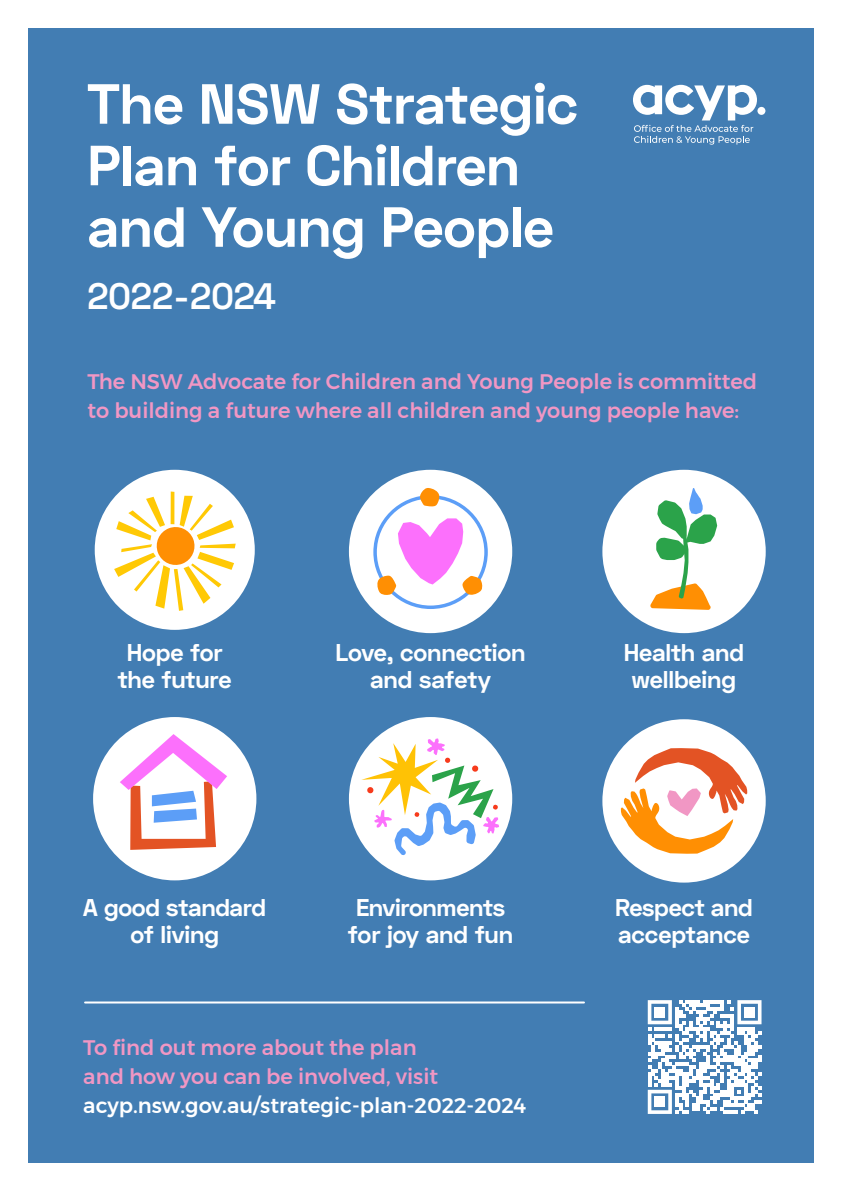
<style>
.page{position:relative;width:842px;height:1191px;background:#fff}
.page>*{position:absolute;margin:0;border:0;box-sizing:border-box;transform-origin:0 0}
.t1{font:700 56.4px/61.5px "Space Grotesk";color:#fff}
.t2{font:600 36.8px "Space Grotesk";color:#fff}
.t3{font:700 24.3px/26.7px "Space Grotesk";letter-spacing:-.01em;color:#fff;text-align:center}
.t4{font:500 21px/29px "Montserrat";color:#f197c4}
.t5{font:500 21px "Montserrat";color:#fff}
</style>
<div class="page">
<div style="left:28px;top:28px;width:786px;height:1134px;background:#427db3"></div>
<div style="left:757px;top:107px;width:8px;height:8px;background:#fff;border-radius:50%"></div>
<svg style="left:633px;top:85px;width:124px;height:60px"></svg>
<svg style="left:648px;top:1000px;width:113px;height:114px"></svg>
<div style="left:655px;top:1007px;width:10px;height:10px;background:#fff"></div>
<div style="left:744px;top:1007px;width:11px;height:10px;background:#fff"></div>
<div style="left:655px;top:1096px;width:10px;height:11px;background:#fff"></div>
<div style="left:95px;top:470px;width:160px;height:160px;background:#fff;border-radius:50%"></div>
<svg style="left:114px;top:491px;width:122px;height:120px"></svg>
<div style="left:349px;top:470px;width:163px;height:163px;background:#fff;border-radius:50%"></div>
<svg style="left:373px;top:488px;width:115px;height:121px"></svg>
<div style="left:602px;top:470px;width:164px;height:163px;background:#fff;border-radius:50%"></div>
<svg style="left:650px;top:488px;width:67px;height:122px"></svg>
<div style="left:93px;top:717px;width:163px;height:163px;background:#fff;border-radius:50%"></div>
<svg style="left:120px;top:734px;width:107px;height:116px"></svg>
<div style="left:349px;top:717px;width:163px;height:163px;background:#fff;border-radius:50%"></div>
<div style="left:602px;top:719px;width:164px;height:163px;background:#fff;border-radius:50%"></div>
<svg style="left:621px;top:748px;width:126px;height:105px"></svg>
<svg style="left:361px;top:738px;width:138px;height:117px"></svg>
<hr style="left:85px;top:1001px;width:499px;height:2px;background:#fff">
<h1 class="t1" style="left:87px;top:75px;width:492px">The NSW Strategic<br>Plan for Children and Young People</h1>
<h2 class="t2" style="left:87px;top:272px;width:190px">2022-2024</h2>
<p class="t4" style="left:87px;top:367px;width:671px">The NSW Advocate for Children and Young People is committed to building a future where all children and young people have:</p>
<p class="t3" style="left:118px;top:640px;width:115px">Hope for the future</p>
<p class="t3" style="left:335px;top:640px;width:192px">Love, connection and safety</p>
<p class="t3" style="left:624px;top:640px;width:122px">Health and wellbeing</p>
<p class="t3" style="left:83px;top:895px;width:184px">A good standard of living</p>
<p class="t3" style="left:348px;top:895px;width:167px">Environments for joy and fun</p>
<p class="t3" style="left:615px;top:895px;width:139px;text-align:left">Respect and acceptance</p>
<p class="t4" style="left:83px;top:1033px;width:356px">To find out more about the plan and how you can be involved, visit</p>
<p class="t5" style="left:83px;top:1092px;width:445px">acyp.nsw.gov.au/strategic-plan-2022-2024</p>
</div>
